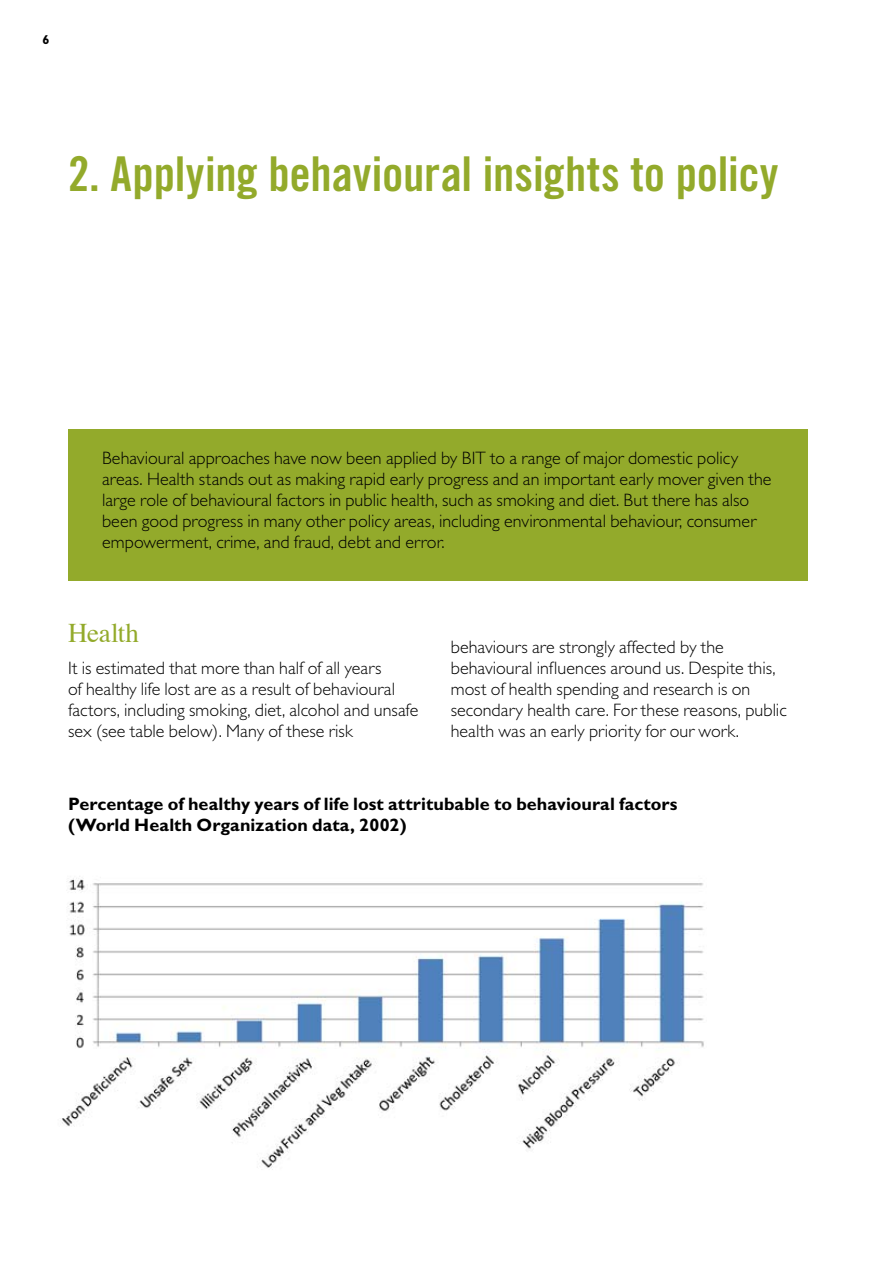
<style>
.page{position:relative;width:893px;height:1263px;background:#fff}
.page>*{position:absolute;margin:0;border:0;box-sizing:border-box;transform-origin:0 0}
.t1{font:48px "Trade Gothic Bold Cond Twenty";letter-spacing:-.005em;color:#93aa2b}
.t2{font:27px "Times";letter-spacing:-.005em;color:#93aa2b}
.t3{font:300 18px/21px "Gill Sans";letter-spacing:.005em;color:#000}
.t4{font:700 18px/21px "Gill Sans";letter-spacing:.005em;color:#000}
.t5{font:700 12.75px "Gill Sans";color:#000}
</style>
<div class="page">
<div style="left:68px;top:429px;width:740px;height:152px;background:#93aa2b"></div>
<img style="left:62px;top:876px;width:642px;height:294px">
<p class="t5" style="left:43px;top:32px;width:9px">6</p>
<h2 class="t1" style="left:68px;top:145px;width:712px">2..Applying.behavioural.insights.to.policy</h2>
<h5 class="t3" style="left:102px;top:447px;width:671px">Behavioural approaches have now been applied by BIT to a range of major domestic policy areas. Health stands out as making rapid early progress and an important early mover given the large role of behavioural factors in public health, such as smoking and diet. But there has also been good progress in many other policy areas, including environmental behaviour, consumer empowerment, crime, and fraud, debt and error.</h5>
<h3 class="t2" style="left:68px;top:608px;width:73px">Health</h3>
<p class="t3" style="left:68px;top:657px;width:352px">It is estimated that more than half of all years<br>of healthy life lost are as a result of behavioural factors, including smoking, diet, alcohol and unsafe sex (see table below). Many of these risk</p>
<p class="t3" style="left:451px;top:637px;width:338px">behaviours are strongly affected by the behavioural influences around us. Despite this, most of health spending and research is on secondary health care. For these reasons, public health was an early priority for our work.</p>
<h4 class="t4" style="left:68px;top:794px;width:611px">Percentage of healthy years of life lost attritubable to behavioural factors (World Health Organization data, 2002)</h4>
</div>
